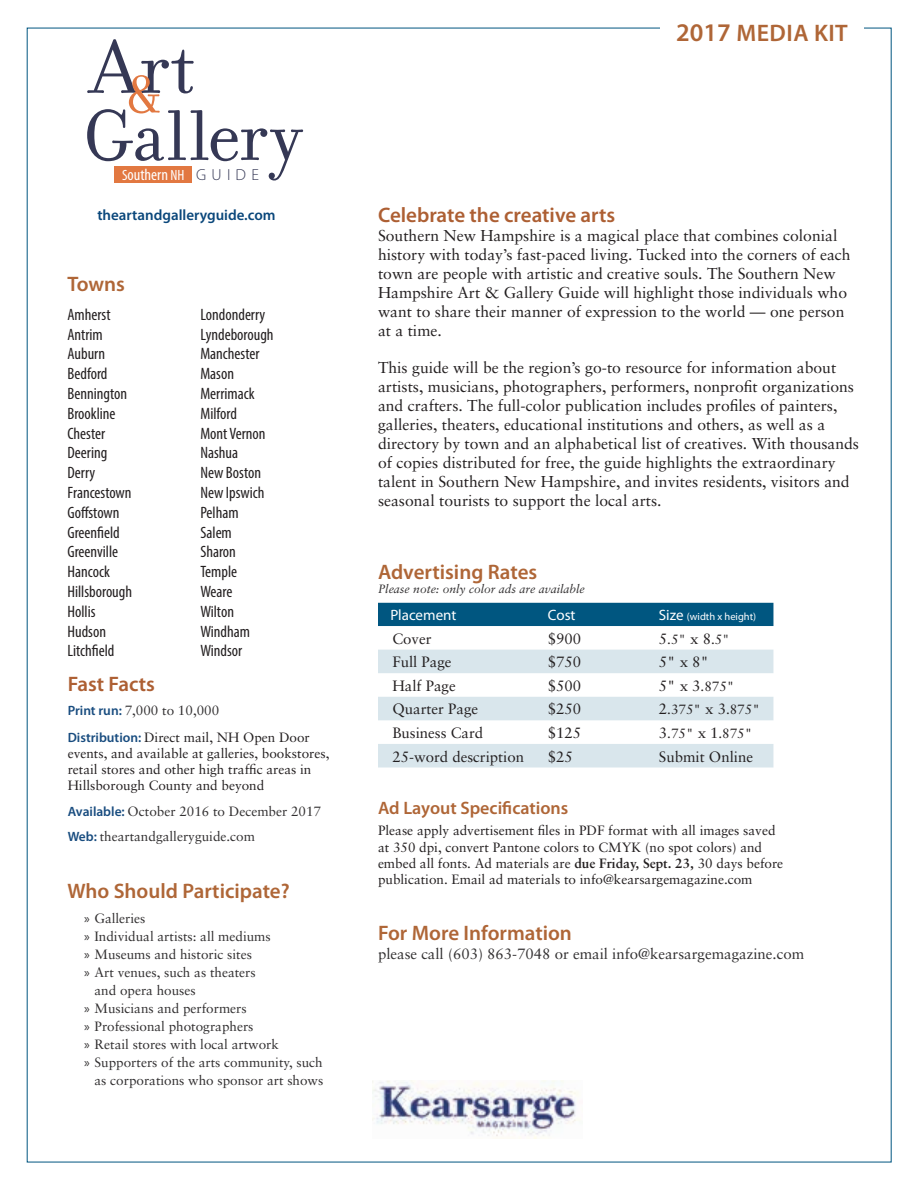
<style>
.page{position:relative;width:918px;height:1188px;background:#fff}
.page>*{position:absolute;margin:0;border:0;box-sizing:border-box;transform-origin:0 0}
.t1{font:81.3px "Filosofia";color:#353855}
.t2{font:77.1px "Filosofia";letter-spacing:.01em;color:#353855}
.t3{font:600 24px "Myriad Pro";letter-spacing:.02em;color:#af6637}
.t4{font:600 21px "Myriad Pro";color:#af6637}
.Media_Kit_Body_Copy{font:600 21px "Myriad Pro";color:#ad5f33}
.t5{font:600 18px "Myriad Pro";color:#af6637}
.Media_Kit_Body_Copy-2{font:condensed 16.5px "Myriad Pro";color:#231f20}
.t6{font:condensed 16.2px "Myriad Pro";color:#fff}
.Media_Kit_Body_Copy-3{font:15.75px/18.9px "Sabon";color:#231f20}
.t7{font:15px "Sabon";color:#231f20}
.t8{font:15px "Sabon";color:#312f30}
.t9{font:600 15px "Myriad Pro";color:#0a477b}
.t10{font:15px "Myriad Pro";color:#fff}
.t11{font:13.5px/16.2px "Sabon";color:#231f20}
.t12{font:13.5px/18px "Sabon";color:#312f30}
.t13{font:italic 12px "Sabon";color:#312f30}
.t14{font:10.5px "Myriad Pro";color:#fff}
.s1{font-size:14.85px}
.s2{font-weight:300;font-stretch:normal;font-size:16.05px;color:#353855}
.s3{font-family:"Myriad Pro";font-weight:600;color:#184c7f}
.s4{font-family:"Myriad Pro"}
.s5{font-size:25.5px}
.s6{font-size:15px}
.s7{color:#312f30}
.s8{font-weight:700}
</style>
<div class="page">
<div style="left:114px;top:166px;width:78px;height:17px;background:#e27841"></div>
<div style="left:378px;top:603px;width:395px;height:23px;background:#005680"></div>
<svg style="left:378px;top:650px;width:395px;height:118px;fill:#d9e6ec"></svg>
<img style="left:373px;top:1080px;width:207px;height:59px">
<p class="t1" style="left:90px;top:22px;width:106px">Art<sub>&amp;</sub></p>
<p class="t2" style="left:83px;top:93px;width:221px">Gallery</p>
<p class="t6" style="left:122px;top:165px;width:138px"><span class="s1">S</span>outhern <span class="s1">NH</span> <span class="s2">G U I D E</span></p>
<p class="t9" style="left:97px;top:205px;width:180px">theartandgalleryguide.com</p>
<p class="t4" style="left:68px;top:270px;width:59px">Towns</p>
<p class="Media_Kit_Body_Copy-2" style="left:68px;top:304px;width:45px">Amherst</p>
<p class="Media_Kit_Body_Copy-2" style="left:68px;top:324px;width:37px">Antrim</p>
<p class="Media_Kit_Body_Copy-2" style="left:68px;top:344px;width:39px">Auburn</p>
<p class="Media_Kit_Body_Copy-2" style="left:68px;top:364px;width:42px">Bedford</p>
<p class="Media_Kit_Body_Copy-2" style="left:68px;top:384px;width:61px">Bennington</p>
<p class="Media_Kit_Body_Copy-2" style="left:68px;top:403px;width:50px">Brookline</p>
<p class="Media_Kit_Body_Copy-2" style="left:68px;top:423px;width:39px">Chester</p>
<p class="Media_Kit_Body_Copy-2" style="left:68px;top:443px;width:41px">Deering</p>
<p class="Media_Kit_Body_Copy-2" style="left:68px;top:463px;width:29px">Derry</p>
<p class="Media_Kit_Body_Copy-2" style="left:68px;top:483px;width:66px">Francestown</p>
<p class="Media_Kit_Body_Copy-2" style="left:68px;top:502px;width:54px">Goffstown</p>
<p class="Media_Kit_Body_Copy-2" style="left:68px;top:522px;width:54px">Greenfield</p>
<p class="Media_Kit_Body_Copy-2" style="left:68px;top:542px;width:52px">Greenville</p>
<p class="Media_Kit_Body_Copy-2" style="left:68px;top:562px;width:44px">Hancock</p>
<p class="Media_Kit_Body_Copy-2" style="left:68px;top:582px;width:66px">Hillsborough</p>
<p class="Media_Kit_Body_Copy-2" style="left:68px;top:601px;width:30px">Hollis</p>
<p class="Media_Kit_Body_Copy-2" style="left:68px;top:621px;width:40px">Hudson</p>
<p class="Media_Kit_Body_Copy-2" style="left:68px;top:641px;width:49px">Litchfield</p>
<p class="Media_Kit_Body_Copy-2" style="left:200px;top:304px;width:66px">Londonderry</p>
<p class="Media_Kit_Body_Copy-2" style="left:200px;top:324px;width:75px">Lyndeborough</p>
<p class="Media_Kit_Body_Copy-2" style="left:200px;top:344px;width:61px">Manchester</p>
<p class="Media_Kit_Body_Copy-2" style="left:200px;top:364px;width:35px">Mason</p>
<p class="Media_Kit_Body_Copy-2" style="left:200px;top:384px;width:56px">Merrimack</p>
<p class="Media_Kit_Body_Copy-2" style="left:200px;top:403px;width:38px">Milford</p>
<p class="Media_Kit_Body_Copy-2" style="left:200px;top:423px;width:67px">Mont Vernon</p>
<p class="Media_Kit_Body_Copy-2" style="left:200px;top:443px;width:39px">Nashua</p>
<p class="Media_Kit_Body_Copy-2" style="left:200px;top:463px;width:62px">New Boston</p>
<p class="Media_Kit_Body_Copy-2" style="left:200px;top:483px;width:66px">New Ipswich</p>
<p class="Media_Kit_Body_Copy-2" style="left:200px;top:502px;width:40px">Pelham</p>
<p class="Media_Kit_Body_Copy-2" style="left:200px;top:522px;width:33px">Salem</p>
<p class="Media_Kit_Body_Copy-2" style="left:200px;top:542px;width:37px">Sharon</p>
<p class="Media_Kit_Body_Copy-2" style="left:200px;top:562px;width:38px">Temple</p>
<p class="Media_Kit_Body_Copy-2" style="left:200px;top:582px;width:34px">Weare</p>
<p class="Media_Kit_Body_Copy-2" style="left:200px;top:601px;width:35px">Wilton</p>
<p class="Media_Kit_Body_Copy-2" style="left:200px;top:621px;width:51px">Windham</p>
<p class="Media_Kit_Body_Copy-2" style="left:200px;top:641px;width:43px">Windsor</p>
<p class="Media_Kit_Body_Copy" style="left:68px;top:671px;width:89px">Fast Facts</p>
<p class="t12" style="left:68px;top:701px;width:153px"><span class="s3">Print run:</span> 7,000 to 10,000</p>
<p class="t11" style="left:68px;top:729px;width:263px"><span class="s3">Distribution:</span> Direct mail, NH Open Door events, and available at galleries, bookstores, retail stores and other high traffic areas in Hillsborough County and beyond</p>
<p class="t12" style="left:68px;top:802px;width:255px"><span class="s3">Available:</span> October 2016 to December 2017</p>
<p class="t12" style="left:68px;top:827px;width:189px"><span class="s3">Web:</span> theartandgalleryguide.com</p>
<p class="t4" style="left:68px;top:878px;width:224px">Who Should Participate?</p>
<p class="t12" style="left:84px;top:909px;width:63px"><span class="s4">»</span> Galleries</p>
<p class="t12" style="left:84px;top:927px;width:188px"><span class="s4">»</span> Individual artists: all mediums</p>
<p class="t12" style="left:84px;top:945px;width:170px"><span class="s4">»</span> Museums and historic sites</p>
<p class="t12" style="left:95px;top:963px;width:163px;text-indent:-11px"><span class="s4">»</span> Art venues, such as theaters and opera houses</p>
<p class="t12" style="left:84px;top:999px;width:164px"><span class="s4">»</span> Musicians and performers</p>
<p class="t12" style="left:84px;top:1017px;width:171px"><span class="s4">»</span> Professional photographers</p>
<p class="t12" style="left:84px;top:1035px;width:197px"><span class="s4">»</span> Retail stores with local artwork</p>
<p class="t12" style="left:84px;top:1053px;width:241px;text-align:right"><span class="s4">»</span> Supporters of the arts community, such as corporations who sponsor art shows</p>
<p class="t3" style="left:676px;top:17px;width:173px"><span class="s5">2017</span> MEDIA KIT</p>
<p class="Media_Kit_Body_Copy" style="left:378px;top:202px;width:239px">Celebrate the creative arts</p>
<p class="Media_Kit_Body_Copy-3" style="left:378px;top:226px;width:474px">Southern New Hampshire is a magical place that combines colonial history with today’s fast-paced living. Tucked into the corners of each town are people with artistic and creative souls. The Southern New Hampshire Art &amp; Gallery Guide will highlight those individuals who want to share their manner of expression to the world — one person at a time.</p>
<p class="Media_Kit_Body_Copy-3" style="left:378px;top:358px;width:483px">This guide will be the region’s go-to resource for information about artists, musicians, photographers, performers, nonprofit organizations and crafters. The full-color publication includes profiles of painters, galleries, theaters, educational institutions and others, as well as a directory by town and an alphabetical list of creatives. With thousands of copies distributed for free, the guide highlights the extraordinary talent in Southern New Hampshire, and invites residents, visitors and seasonal tourists to support the local arts.</p>
<p class="t4" style="left:378px;top:559px;width:161px">Advertising Rates</p>
<p class="t13" style="left:378px;top:582px;width:208px">Please note: only color ads are available</p>
<p class="t10" style="left:390px;top:606px;width:68px">Placement</p>
<p class="t10" style="left:548px;top:606px;width:29px">Cost</p>
<p class="t14" style="left:659px;top:610px;width:99px"><span class="s6">Size</span> (width x height)</p>
<p class="t7" style="left:392px;top:629px;width:41px">Cover</p>
<p class="t7" style="left:548px;top:629px;width:35px">$900</p>
<p class="t11" style="left:659px;top:631px;width:72px"><span class="s6">5</span>.5<span class="s7">"</span> <span class="s6">x 8</span>.5<span class="s7">"</span></p>
<p class="t7" style="left:392px;top:653px;width:61px">Full Page</p>
<p class="t7" style="left:548px;top:653px;width:35px">$750</p>
<p class="t7" style="left:659px;top:653px;width:52px">5" x 8"</p>
<p class="t7" style="left:392px;top:677px;width:65px">Half Page</p>
<p class="t7" style="left:548px;top:677px;width:35px">$500</p>
<p class="t11" style="left:659px;top:678px;width:77px"><span class="s6">5" x 3</span>.875"</p>
<p class="t7" style="left:392px;top:700px;width:87px">Quarter Page</p>
<p class="t7" style="left:548px;top:700px;width:35px">$250</p>
<p class="t11" style="left:659px;top:701px;width:102px"><span class="s6">2</span>.375" <span class="s6">x 3</span>.875"</p>
<p class="t7" style="left:392px;top:724px;width:92px">Business Card</p>
<p class="t7" style="left:548px;top:724px;width:35px">$125</p>
<p class="t11" style="left:659px;top:725px;width:95px"><span class="s6">3</span>.75" <span class="s6">x 1</span>.875"</p>
<p class="t7" style="left:392px;top:747px;width:133px">25-word description</p>
<p class="t7" style="left:548px;top:747px;width:27px">$25</p>
<p class="t7" style="left:659px;top:747px;width:96px">Submit Online</p>
<p class="t5" style="left:378px;top:796px;width:192px">Ad Layout Specifications</p>
<p class="t11" style="left:378px;top:823px;width:407px">Please apply advertisement files in PDF format with all images saved at 350 dpi, convert Pantone colors to CMYK (no spot colors) and embed all fonts. Ad materials are <span class="s8">due Friday, Sept. 23,</span> 30 days before publication. Email ad materials to info@kearsargemagazine.com</p>
<p class="t4" style="left:378px;top:920px;width:195px">For More Information</p>
<p class="t8" style="left:378px;top:945px;width:428px">please call (603) 863-7048 or email info@kearsargemagazine.com</p>
</div>
